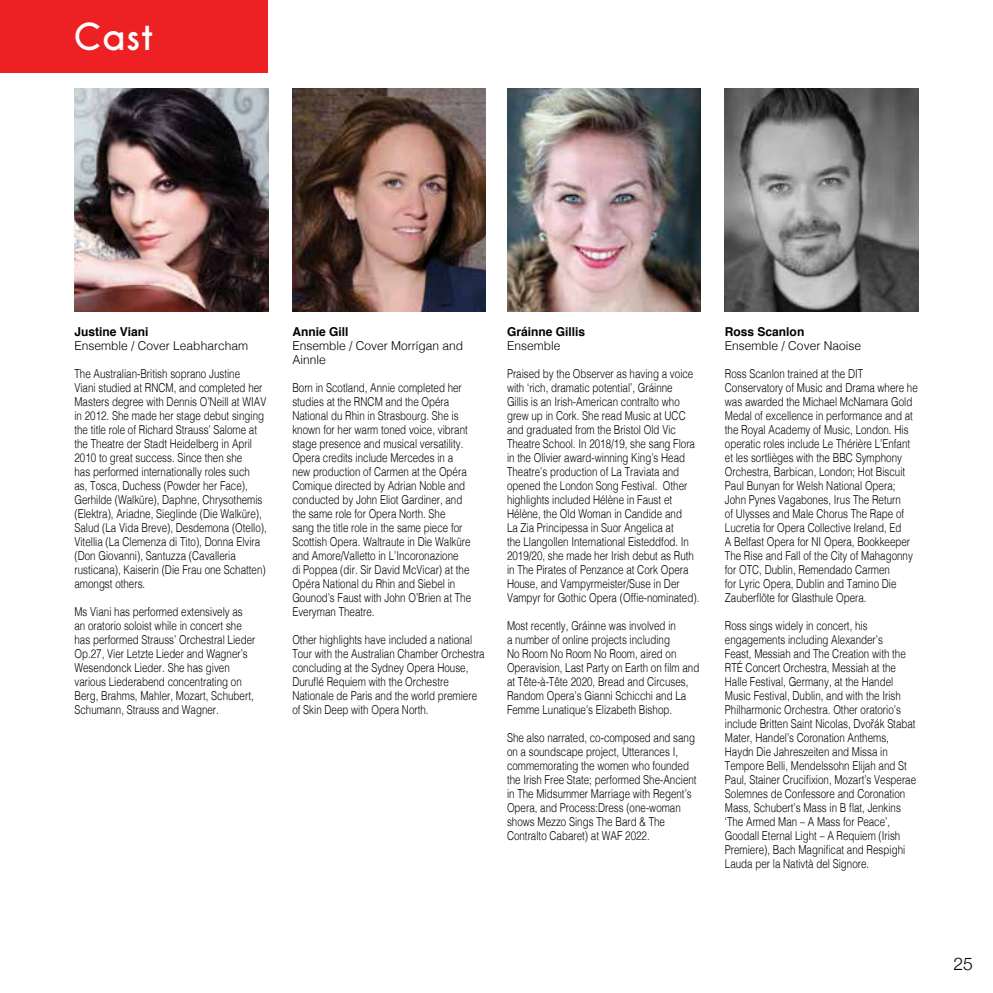
<style>
.page{position:relative;width:993px;height:993px;background:#fff}
.page>*{position:absolute;margin:0;border:0;box-sizing:border-box;transform-origin:0 0}
.t1{font:700 35px "Caviar Dreams";color:#fff}
.t2{font:300 17.5px "Helvetica Neue";color:#000}
.t3{font:300 12.25px/14px "Helvetica";color:#000;scale:.8 1}
.t4{font:300 12.25px/14px "Helvetica";color:#000}
.t5{font:700 12.25px "Helvetica";color:#000}
</style>
<div class="page">
<img style="left:74px;top:88px;width:194px;height:223px">
<img style="left:507px;top:88px;width:193px;height:223px">
<img style="left:292px;top:88px;width:194px;height:223px">
<img style="left:724px;top:88px;width:194px;height:223px">
<div style="left:0;top:0;width:267px;height:73px;background:#ed2124"></div>
<h1 class="t1" style="left:74px;top:15px;width:82px">Cast</h1>
<p class="t5" style="left:74px;top:321px;width:75px">Justine Viani</p>
<p class="t4" style="left:74px;top:337px;width:175px">Ensemble / Cover Leabharcham</p>
<p class="t3" style="left:74px;top:365px;width:242px">The Australian-British soprano Justine<br>Viani studied at RNCM, and completed her Masters degree with Dennis O’Neill at WIAV in 2012. She made her stage debut singing the title role of Richard Strauss’ Salome at the Theatre der Stadt Heidelberg in April 2010 to great success. Since then she<br>has performed internationally roles such<br>as, Tosca, Duchess (Powder her Face), Gerhilde (Walküre), Daphne, Chrysothemis (Elektra), Ariadne, Sieglinde (Die Walküre), Salud (La Vida Breve), Desdemona (Otello), Vitellia (La Clemenza di Tito), Donna Elvira (Don Giovanni), Santuzza (Cavalleria rusticana), Kaiserin (Die Frau one Schatten) amongst others.</p>
<p class="t3" style="left:74px;top:603px;width:228px">Ms Viani has performed extensively as an oratorio soloist while in concert she has performed Strauss’ Orchestral Lieder Op.27, Vier Letzte Lieder and Wagner’s Wesendonck Lieder. She has given various Liederabend concentrating on Berg, Brahms, Mahler, Mozart, Schubert, Schumann, Strauss and Wagner.</p>
<p class="t5" style="left:292px;top:321px;width:58px">Annie Gill</p>
<p class="t4" style="left:292px;top:337px;width:172px">Ensemble / Cover Morrígan and<br>Ainnle</p>
<p class="t3" style="left:292px;top:379px;width:225px">Born in Scotland, Annie completed her studies at the RNCM and the Opéra National du Rhin in Strasbourg. She is known for her warm toned voice, vibrant stage presence and musical versatility.<br>Opera credits include Mercedes in a new production of Carmen at the Opéra Comique directed by Adrian Noble and conducted by John Eliot Gardiner, and the same role for Opera North. She<br>sang the title role in the same piece for Scottish Opera. Waltraute in Die Walküre and Amore/Valletto in L’Incoronazione<br>di Poppea (dir. Sir David McVicar) at the Opéra National du Rhin and Siebel in Gounod’s Faust with John O’Brien at The Everyman Theatre.</p>
<p class="t3" style="left:292px;top:631px;width:242px">Other highlights have included a national Tour with the Australian Chamber Orchestra concluding at the Sydney Opera House, Duruflé Requiem with the Orchestre Nationale de Paris and the world premiere of Skin Deep with Opera North.</p>
<p class="t5" style="left:507px;top:321px;width:80px">Gráinne Gillis</p>
<p class="t4" style="left:507px;top:337px;width:55px">Ensemble</p>
<p class="t3" style="left:507px;top:365px;width:242px">Praised by the Observer as having a voice with ‘rich, dramatic potential’, Gráinne<br>Gillis is an Irish-American contralto who grew up in Cork. She read Music at UCC and graduated from the Bristol Old Vic Theatre School. In 2018/19, she sang Flora in the Olivier award-winning King’s Head Theatre’s production of La Traviata and opened the London Song Festival. Other highlights included Hélène in Faust et Hélène, the Old Woman in Candide and<br>La Zia Principessa in Suor Angelica at<br>the Llangollen International Eisteddfod. In 2019/20, she made her Irish debut as Ruth in The Pirates of Penzance at Cork Opera House, and Vampyrmeister/Suse in Der Vampyr for Gothic Opera (Offie-nominated).</p>
<p class="t3" style="left:507px;top:617px;width:242px">Most recently, Gráinne was involved in<br>a number of online projects including<br>No Room No Room No Room, aired on Operavision, Last Party on Earth on film and at Tête-à-Tête 2020, Bread and Circuses, Random Opera’s Gianni Schicchi and La Femme Lunatique’s Elizabeth Bishop.</p>
<p class="t3" style="left:507px;top:729px;width:238px">She also narrated, co-composed and sang on a soundscape project, Utterances I, commemorating the women who founded the Irish Free State; performed She-Ancient in The Midsummer Marriage with Regent’s Opera, and Process:Dress (one-woman shows Mezzo Sings The Bard &amp; The Contralto Cabaret) at WAF 2022.</p>
<p class="t5" style="left:724px;top:321px;width:81px">Ross Scanlon</p>
<p class="t4" style="left:724px;top:337px;width:138px">Ensemble / Cover Naoise</p>
<p class="t3" style="left:724px;top:365px;width:242px">Ross Scanlon trained at the DIT Conservatory of Music and Drama where he was awarded the Michael McNamara Gold Medal of excellence in performance and at the Royal Academy of Music, London. His operatic roles include Le Thérière L’Enfant et les sortlièges with the BBC Symphony Orchestra, Barbican, London; Hot Biscuit Paul Bunyan for Welsh National Opera; John Pynes Vagabones, Irus The Return<br>of Ulysses and Male Chorus The Rape of Lucretia for Opera Collective Ireland, Ed<br>A Belfast Opera for NI Opera, Bookkeeper The Rise and Fall of the City of Mahagonny for OTC, Dublin, Remendado Carmen<br>for Lyric Opera, Dublin and Tamino Die Zauberflöte for Glasthule Opera.</p>
<p class="t3" style="left:724px;top:617px;width:240px">Ross sings widely in concert, his engagements including Alexander’s<br>Feast, Messiah and The Creation with the RTÉ Concert Orchestra, Messiah at the Halle Festival, Germany, at the Handel Music Festival, Dublin, and with the Irish Philharmonic Orchestra. Other oratorio’s include Britten Saint Nicolas, Dvořák Stabat Mater, Handel’s Coronation Anthems, Haydn Die Jahreszeiten and Missa in Tempore Belli, Mendelssohn Elijah and St Paul, Stainer Crucifixion, Mozart’s Vesperae Solemnes de Confessore and Coronation Mass, Schubert’s Mass in B flat, Jenkins ‘The Armed Man – A Mass for Peace’, Goodall Eternal Light – A Requiem (Irish Premiere), Bach Magnificat and Respighi Lauda per la Nativtà del Signore.</p>
<h2 class="t2" style="left:953px;top:949px;width:21px">25</h2>
</div>
